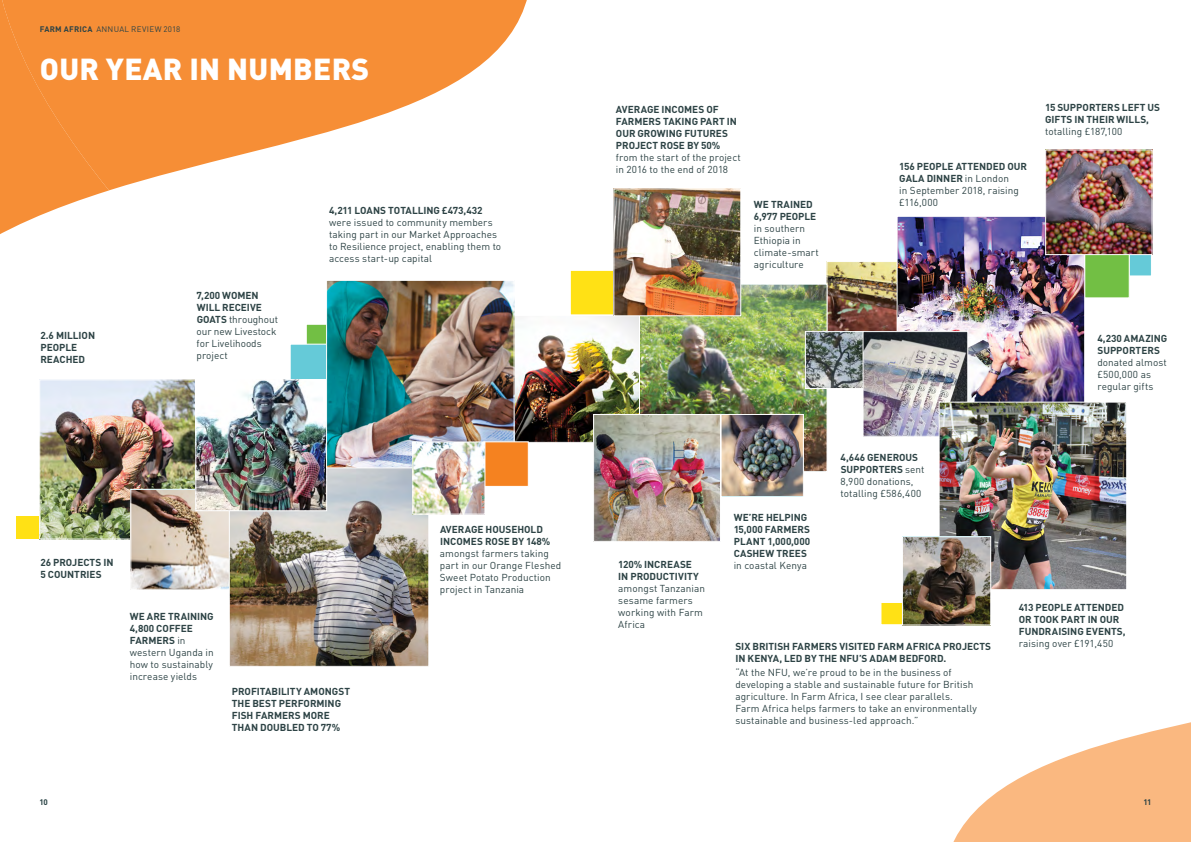
<style>
.page{position:relative;width:1191px;height:842px;background:#fff}
.page>*{position:absolute;margin:0;border:0;box-sizing:border-box;transform-origin:0 0}
.t1{font:900 30px "DIN Pro";letter-spacing:.01em;color:#fff}
.t2{font:10px/12px "DIN Pro";letter-spacing:.005em;color:#2d4345}
.t3{font:700 10px/12px "DIN Pro";color:#2d4345}
.t4{font:10px/12px "DIN Pro";letter-spacing:.005em;color:#2d4345}
.t5{font:8px "DIN Pro";letter-spacing:.03em;color:#2d4345}
.t6{font:700 8px "DIN Pro";color:#274143}
.t7{font:700 8px "DIN Pro";color:#2d4345}
.s1{font-weight:700}
</style>
<div class="page">
<div style="left:306px;top:324px;width:23px;height:23px;background:#72bf44;border:1px solid #fff"></div>
<div style="left:1128px;top:253px;width:24px;height:23px;background:#65cad8;border:1px solid #fff"></div>
<div style="left:880px;top:602px;width:23px;height:23px;background:#ffe115;border:1px solid #fff"></div>
<img style="left:828px;top:263px;width:68px;height:68px">
<div style="left:826px;top:261px;width:74px;height:74px;border:1px solid #fff"></div>
<div style="left:1084px;top:253px;width:45px;height:45px;background:#72bf44"></div>
<img style="left:898px;top:218px;width:185px;height:184px">
<div style="left:896px;top:216px;width:189px;height:188px;border:1px solid #fff"></div>
<div style="left:570px;top:270px;width:45px;height:45px;background:#ffe115;border:1px solid #fff"></div>
<img style="left:516px;top:317px;width:123px;height:124px">
<div style="left:514px;top:315px;width:127px;height:128px;border:1px solid #fff"></div>
<div style="left:290px;top:344px;width:37px;height:37px;background:#65cad8;border:1px solid #fff"></div>
<svg style="left:0;top:190px;width:109px;height:44px"></svg>
<svg style="left:0;top:0;width:527px;height:190px;fill:#f68e36"></svg>
<img style="left:41px;top:381px;width:154px;height:157px">
<div style="left:39px;top:379px;width:160px;height:161px;border:1px solid #fff"></div>
<img style="left:132px;top:491px;width:97px;height:97px">
<div style="left:130px;top:489px;width:101px;height:101px;border:1px solid #fff"></div>
<img style="left:231px;top:468px;width:196px;height:197px">
<div style="left:229px;top:466px;width:200px;height:201px;border:1px solid #fff"></div>
<img style="left:197px;top:381px;width:128px;height:128px">
<div style="left:195px;top:379px;width:132px;height:132px;border:1px solid #fff"></div>
<img style="left:328px;top:282px;width:184px;height:184px">
<div style="left:326px;top:280px;width:188px;height:188px;border:1px solid #fff"></div>
<div style="left:483px;top:441px;width:46px;height:46px;background:#f58220;border:1px solid #fff"></div>
<img style="left:641px;top:286px;width:184px;height:184px">
<img style="left:595px;top:416px;width:124px;height:124px">
<div style="left:593px;top:414px;width:128px;height:128px;border:1px solid #fff"></div>
<img style="left:722px;top:416px;width:80px;height:79px">
<div style="left:720px;top:414px;width:84px;height:83px;border:1px solid #fff"></div>
<img style="left:414px;top:443px;width:69px;height:70px">
<div style="left:412px;top:441px;width:73px;height:74px;border:1px solid #fff"></div>
<img style="left:615px;top:190px;width:124px;height:124px">
<div style="left:613px;top:188px;width:128px;height:128px;border:1px solid #fff"></div>
<img style="left:807px;top:333px;width:55px;height:54px">
<div style="left:805px;top:331px;width:60px;height:58px;border:1px solid #fff"></div>
<img style="left:864px;top:333px;width:102px;height:102px">
<div style="left:862px;top:331px;width:106px;height:106px;border:1px solid #fff"></div>
<img style="left:940px;top:404px;width:185px;height:184px">
<div style="left:938px;top:402px;width:189px;height:188px;border:1px solid #fff"></div>
<img style="left:904px;top:538px;width:85px;height:85px">
<div style="left:902px;top:536px;width:89px;height:89px;border:1px solid #fff"></div>
<img style="left:1047px;top:151px;width:103px;height:102px">
<div style="left:1045px;top:149px;width:107px;height:106px;border:1px solid #fff"></div>
<div style="left:16px;top:516px;width:22px;height:23px;background:#ffe115"></div>
<svg style="left:953px;top:722px;width:238px;height:120px;fill:#fab880"></svg>
<p class="t5" style="left:40px;top:23px;width:142px"><span class="s1">FARM AFRICA</span> ANNUAL REVIEW 2018</p>
<h1 class="t1" style="left:40px;top:48px;width:331px">OUR YEAR IN NUMBERS</h1>
<p class="t3" style="left:40px;top:329px;width:56px">2.6 MILLION<br>PEOPLE<br>REACHED</p>
<p class="t2" style="left:197px;top:289px;width:83px"><span class="s1">7,200 WOMEN<br>WILL RECEIVE<br>GOATS</span> throughout our new Livestock for Livelihoods project</p>
<p class="t3" style="left:329px;top:204px;width:155px">4,211 LOANS TOTALLING £473,432</p>
<p class="t2" style="left:329px;top:216px;width:174px">were issued to community members taking part in our Market Approaches to Resilience project, enabling them to access start-up capital</p>
<p class="t3" style="left:40px;top:556px;width:75px">26 PROJECTS IN<br>5 COUNTRIES</p>
<p class="t2" style="left:130px;top:610px;width:85px"><span class="s1">WE ARE TRAINING<br>4,800 COFFEE<br>FARMERS</span> in western Uganda in how to sustainably increase yields</p>
<p class="t3" style="left:232px;top:685px;width:120px">PROFITABILITY AMONGST<br>THE BEST PERFORMING<br>FISH FARMERS MORE<br>THAN DOUBLED TO 77%</p>
<p class="t3" style="left:440px;top:523px;width:112px">AVERAGE HOUSEHOLD<br>INCOMES ROSE BY 148%</p>
<p class="t2" style="left:440px;top:547px;width:123px">amongst farmers taking part in our Orange Fleshed<br>Sweet Potato Production project in Tanzania</p>
<p class="t3" style="left:616px;top:103px;width:122px">AVERAGE INCOMES OF<br>FARMERS TAKING PART IN<br>OUR GROWING FUTURES<br>PROJECT ROSE BY 50%</p>
<p class="t2" style="left:616px;top:151px;width:126px">from the start of the project in 2016 to the end of 2018</p>
<p class="t3" style="left:754px;top:198px;width:64px">WE TRAINED<br>6,977 PEOPLE</p>
<p class="t2" style="left:754px;top:222px;width:67px">in southern<br>Ethiopia in climate-smart agriculture</p>
<p class="t2" style="left:899px;top:160px;width:129px"><span class="s1">156 PEOPLE ATTENDED OUR<br>GALA DINNER</span> in London<br>in September 2018, raising £116,000</p>
<p class="t3" style="left:1045px;top:101px;width:116px">15 SUPPORTERS LEFT US<br>GIFTS IN THEIR WILLS,</p>
<p class="t2" style="left:1045px;top:125px;width:79px">totalling £187,100</p>
<p class="t2" style="left:840px;top:451px;width:85px"><span class="s1">4,646 GENEROUS<br>SUPPORTERS</span> sent<br>8,900 donations, totalling £586,400</p>
<p class="t3" style="left:1097px;top:332px;width:71px">4,230 AMAZING<br>SUPPORTERS</p>
<p class="t2" style="left:1097px;top:356px;width:71px">donated almost £500,000 as regular gifts</p>
<p class="t3" style="left:618px;top:558px;width:82px">120% INCREASE<br>IN PRODUCTIVITY</p>
<p class="t2" style="left:618px;top:582px;width:88px">amongst Tanzanian sesame farmers working with Farm<br>Africa</p>
<p class="t3" style="left:733px;top:511px;width:78px">WE’RE HELPING<br>15,000 FARMERS<br>PLANT 1,000,000<br>CASHEW TREES</p>
<p class="t2" style="left:733px;top:559px;width:75px">in coastal Kenya</p>
<p class="t3" style="left:735px;top:640px;width:257px">SIX BRITISH FARMERS VISITED FARM AFRICA PROJECTS<br>IN KENYA, LED BY THE NFU’S ADAM BEDFORD.</p>
<p class="t4" style="left:735px;top:665px;width:243px">“At the NFU, we’re proud to be in the business of developing a stable and sustainable future for British agriculture. In Farm Africa, I see clear parallels.<br>Farm Africa helps farmers to take an environmentally sustainable and business-led approach.”</p>
<p class="t3" style="left:1018px;top:601px;width:108px">413 PEOPLE ATTENDED<br>OR TOOK PART IN OUR<br>FUNDRAISING EVENTS,</p>
<p class="t2" style="left:1018px;top:637px;width:96px">raising over £191,450</p>
<p class="t6" style="left:39px;top:796px;width:10px">10</p>
<p class="t7" style="left:1143px;top:796px;width:10px">11</p>
</div>
